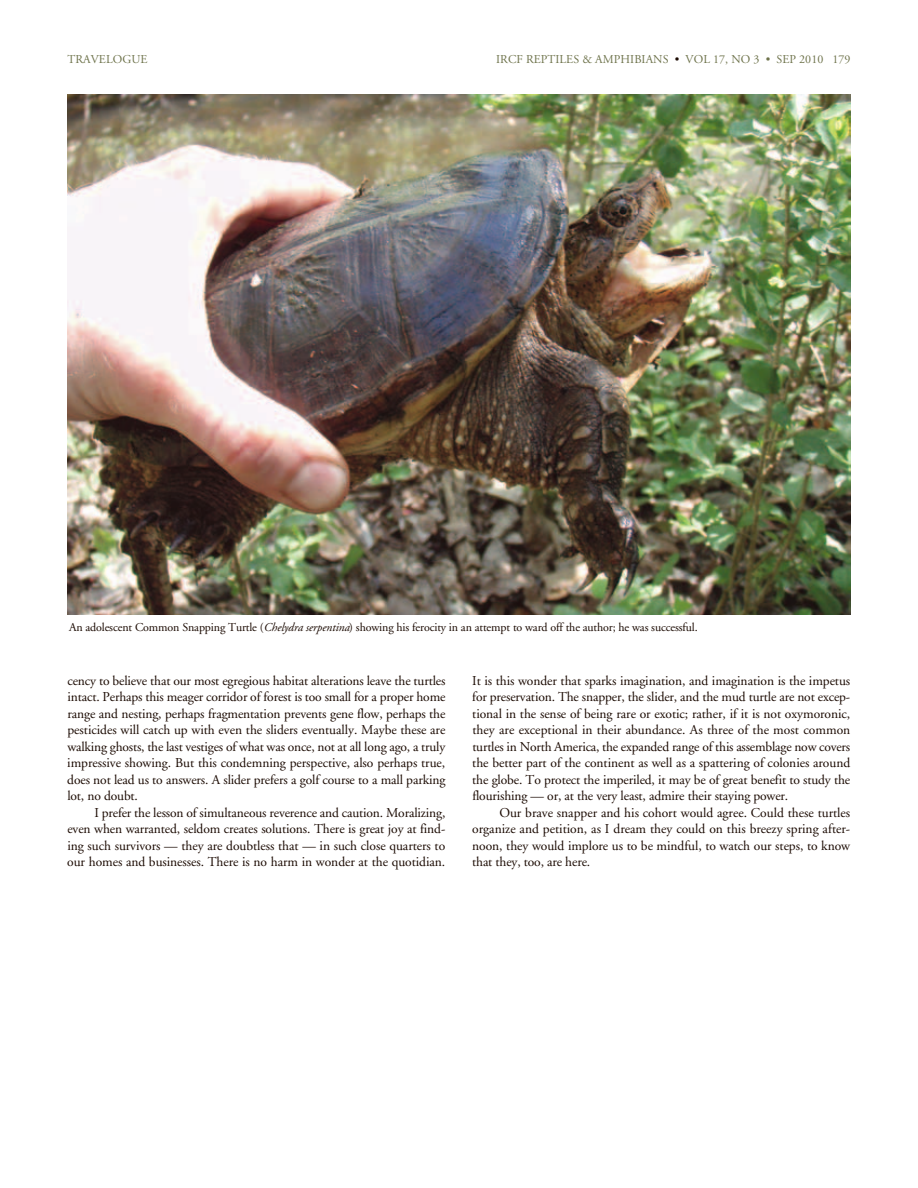
<style>
.page{position:relative;width:918px;height:1188px;background:#fff}
.page>*{position:absolute;margin:0;border:0;box-sizing:border-box;transform-origin:0 0}
.t1{font:13.5px/16.5px "Adobe Garamond";letter-spacing:-.005em;color:#1b0a02;text-align:justify}
.t2{font:12px "Adobe Garamond";letter-spacing:-.01em;color:#1b0a02}
.t3{font:12px "Adobe Garamond";letter-spacing:.005em;color:#6e734b}
.s1{color:#1b0a02}
.s2{font-style:italic}
</style>
<div class="page">
<img style="left:68px;top:94px;width:782px;height:520px">
<p class="t3" style="left:68px;top:53px;width:17px">trav</p>
<p class="t3" style="left:99px;top:53px;width:50px">elogue</p>
<p class="t3" style="left:496px;top:53px;width:280px">IRCF Reptiles &amp; Amphibians <span class="s1">•</span> Vol 17, No 3 • SEP</p>
<p class="t3" style="left:799px;top:53px;width:53px">2010 179</p>
<p class="t2" style="left:69px;top:621px;width:630px">An adolescent Common S napping Turtle (<span class="s2">Chelydra serpentina</span>) showing his ferocity in an attempt to ward off the author; he was successful.</p>
<p class="t1" style="left:67px;top:673px;width:380px">cency to believe that our most egregious habitat alterations leave the turtles intact. Perhaps this meager corridor of forest is too small for a proper home range and nesting, perhaps fragmentation prevents gene flow, perhaps the pesticides will catch up with even the sliders eventually. Maybe these are walking ghosts, the last vestiges of what was once, not at all long ago, a truly impressive showing. B ut this condemning perspective, also perhaps true, does not lead us to answers. A slider prefers a golf course to a mall parking lot, no doubt.</p>
<p class="t1" style="left:67px;top:805px;width:380px;text-indent:27px">I prefer the lesson of simultaneous reverence and caution. Moralizing, even when warranted, seldom creates solutions. There is great joy at find&shy;ing such survivors — they are doubtless that — in such close quarters to our homes and businesses. There is no harm in wonder at the quotidian.</p>
<p class="t1" style="left:472px;top:673px;width:380px">It is this wonder that sparks imagination, and imagination is the impetus for preservation. The snapper, the slider, and the mud turtle are not excep&shy;tional in the sense of being rare or exotic; rather, if it is not oxymoronic, they are exceptional in their abundance. As three of the most common turtles in North America, the expanded range of this assemblage now covers the better part of the continent as well as a spattering of colonies around the globe. To protect the imperiled, it may be of great benefit to study the flourishing — or, at the very least, admire their staying power.</p>
<p class="t1" style="left:472px;top:805px;width:380px;text-indent:27px">Our brave snapper and his cohort would agree. Could these turtles organize and petition, as I dream they could on this breezy spring after&shy;noon, they would implore us to be mindful, to watch our steps, to know that they, too, are here.</p>
</div>
